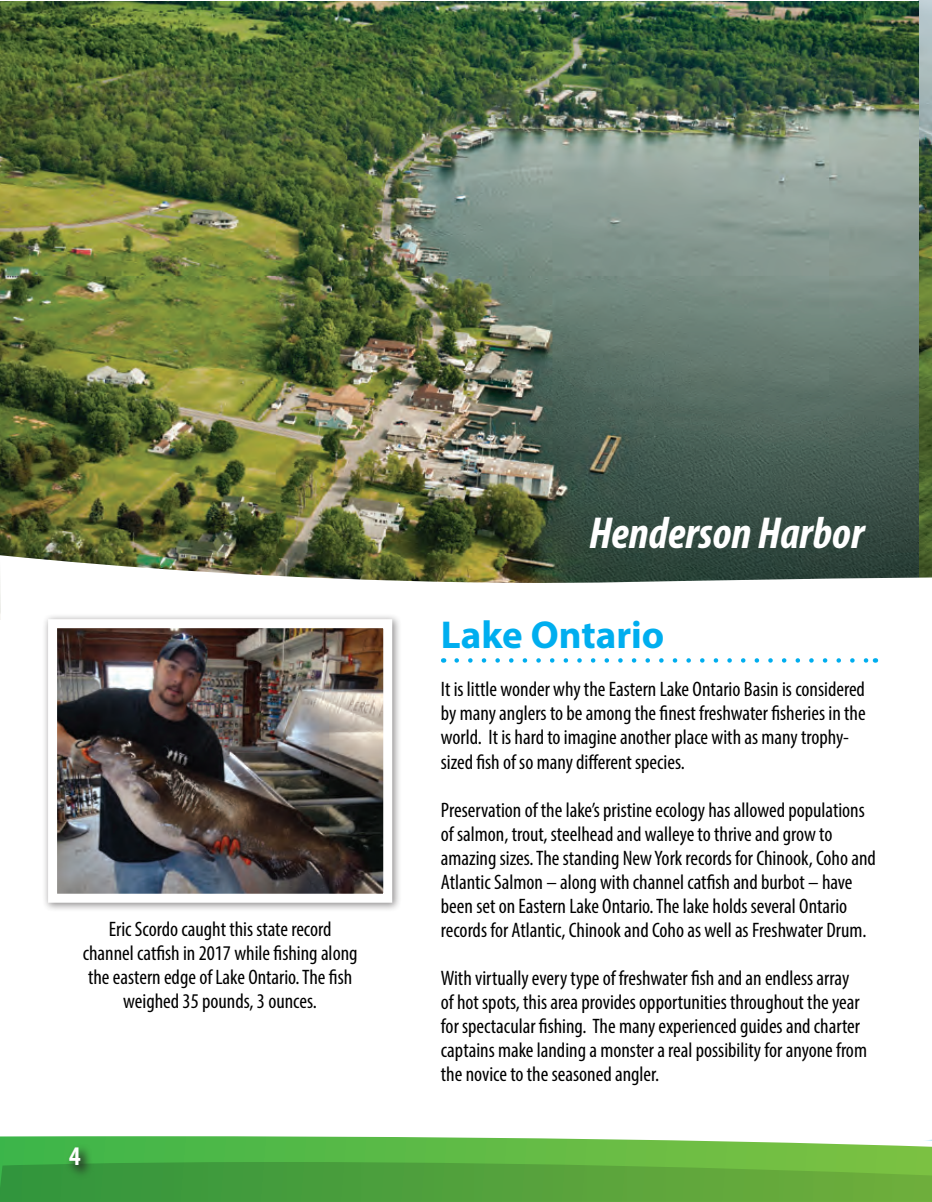
<style>
.page{position:relative;width:932px;height:1202px;background:#fff}
.page>*{position:absolute;margin:0;border:0;box-sizing:border-box;transform-origin:0 0}
.t1{font:italic 700 condensed 45px "Myriad Pro";color:#fff}
.t2{font:700 39px "Myriad Pro";color:#00aeef}
.t3{font:700 condensed 27px "Myriad Pro";color:#fff}
.t4{font:condensed 21px/24px "Myriad Pro";color:#000}
</style>
<div class="page">
<svg style="left:0;top:1136px;width:932px;height:65px"></svg>
<div style="left:65px;top:1143px;width:30px;height:36px;background:#231f20;opacity:.75"></div>
<img style="left:0;top:0;width:932px;height:555px">
<svg style="left:0;top:555px;width:932px;height:65px"></svg>
<svg style="left:456px;top:658px;width:412px;height:4px"></svg>
<div style="left:42px;top:613px;width:360px;height:299px;background:#231f20;opacity:.5"></div>
<img style="left:58px;top:629px;width:324px;height:263px">
<div style="left:48px;top:619px;width:344px;height:283px;border:9px solid #fff"></div>
<p class="t4" style="left:83px;top:916px;width:276px;text-align:center">Eric Scordo caught this state record channel catfish in 2017 while fishing along the eastern edge of Lake Ontario. The fish weighed 35 pounds, 3 ounces.</p>
<p class="t3" style="left:69px;top:1139px;width:13px">4</p>
<h1 class="t1" style="left:589px;top:505px;width:277px">Henderson Harbor</h1>
<h2 class="t2" style="left:441px;top:610px;width:225px">Lake Ontario</h2>
<p class="t4" style="left:441px;top:677px;width:426px">It is little wonder why the Eastern Lake Ontario Basin is considered by many anglers to be among the finest freshwater fisheries in the world. It is hard to imagine another place with as many trophy&shy;sized fish of so many different species.</p>
<p class="t4" style="left:441px;top:797px;width:436px">Preservation of the lake’s pristine ecology has allowed populations of salmon, trout, steelhead and walleye to thrive and grow to amazing sizes. The standing New York records for Chinook, Coho and Atlantic Salmon – along with channel catfish and burbot – have been set on Eastern Lake Ontario. The lake holds several Ontario records for Atlantic, Chinook and Coho as well as Freshwater Drum.</p>
<p class="t4" style="left:441px;top:965px;width:427px">With virtually every type of freshwater fish and an endless array of hot spots, this area provides opportunities throughout the year for spectacular fishing. The many experienced guides and charter captains make landing a monster a real possibility for anyone from the novice to the seasoned angler.</p>
</div>
